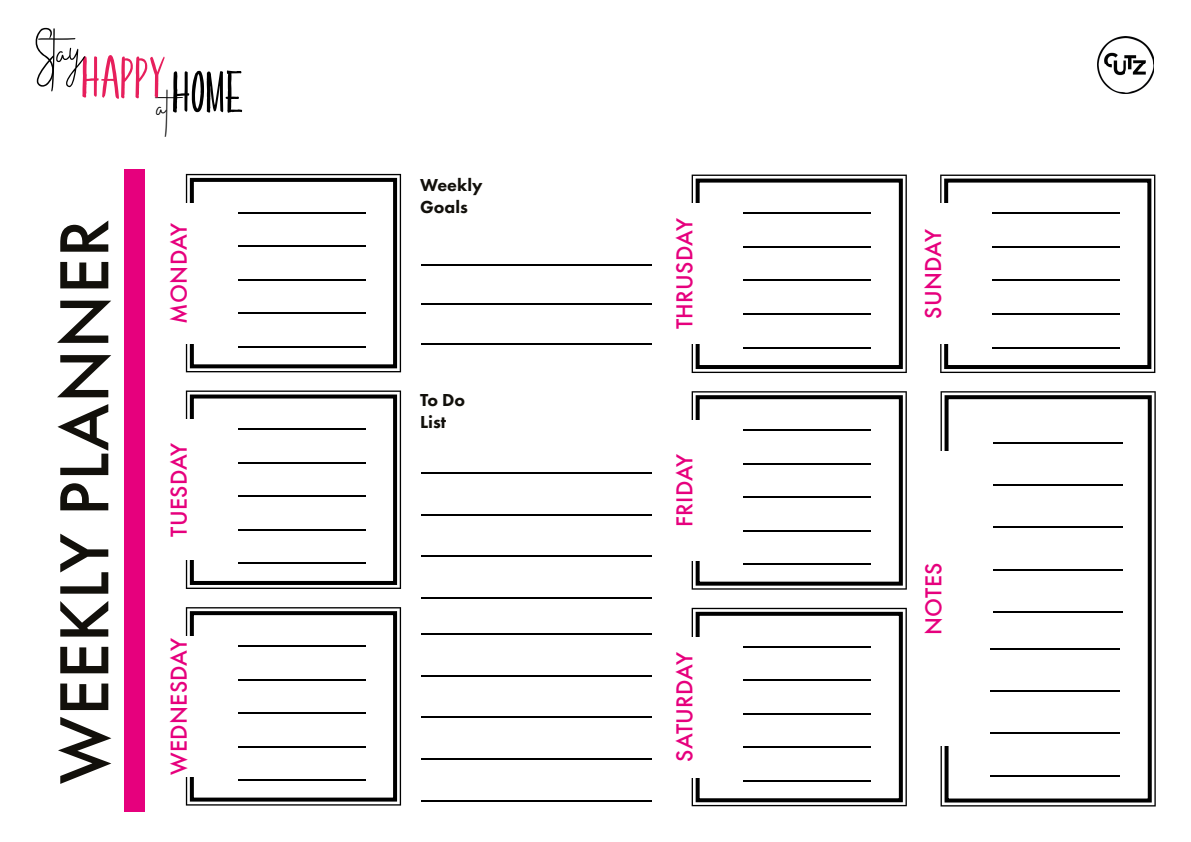
<style>
.page{position:relative;width:1191px;height:842px;background:#fff}
.page>*{position:absolute;margin:0;border:0;box-sizing:border-box;transform-origin:0 0}
.t1{font:81px "Hearth&Home Sans";color:#000}
.t2{font:81px "Hearth&Home Sans";color:#e71f5c}
.t3{font:500 72px "Futura PT";letter-spacing:.01em;color:#12100b}
.t4{font:54px "Hearth&Home Alternate";color:#000}
.t5{font:500 24px "Futura PT";letter-spacing:.01em;color:#e6007d}
.t6{font:800 18px/21.6px "Futura PT";color:#12100b}
.s1{font-family:"Hearth&Home Alternate";font-size:40.5px}
</style>
<div class="page">
<div style="left:125px;top:169px;width:20px;height:643px;background:#e6007d"></div>
<hr style="left:421px;top:303px;width:230px;height:1px;background:#000">
<hr style="left:421px;top:344px;width:230px;height:1px;background:#000">
<hr style="left:421px;top:264px;width:230px;height:1px;background:#000">
<hr style="left:421px;top:555px;width:230px;height:1px;background:#000">
<hr style="left:421px;top:597px;width:230px;height:1px;background:#000">
<hr style="left:421px;top:473px;width:230px;height:1px;background:#000">
<hr style="left:421px;top:515px;width:230px;height:1px;background:#000">
<hr style="left:421px;top:716px;width:230px;height:1px;background:#000">
<hr style="left:421px;top:758px;width:230px;height:1px;background:#000">
<hr style="left:421px;top:634px;width:230px;height:1px;background:#000">
<hr style="left:421px;top:676px;width:230px;height:1px;background:#000">
<hr style="left:421px;top:800px;width:230px;height:1px;background:#000">
<img style="left:1097px;top:36px;width:57px;height:57px">
<svg style="left:691px;top:608px;width:216px;height:198px"></svg>
<div style="left:674px;top:637px;width:60px;height:140px;background:#fff"></div>
<hr style="left:743px;top:646px;width:128px;height:1px;background:#000">
<hr style="left:743px;top:680px;width:128px;height:1px;background:#000">
<hr style="left:743px;top:713px;width:128px;height:1px;background:#000">
<hr style="left:743px;top:747px;width:128px;height:1px;background:#000">
<hr style="left:743px;top:780px;width:128px;height:1px;background:#000">
<svg style="left:940px;top:391px;width:215px;height:415px"></svg>
<div style="left:923px;top:451px;width:60px;height:295px;background:#fff"></div>
<hr style="left:993px;top:442px;width:129px;height:1px;background:#000">
<hr style="left:993px;top:484px;width:129px;height:1px;background:#000">
<hr style="left:993px;top:527px;width:129px;height:1px;background:#000">
<hr style="left:993px;top:569px;width:129px;height:1px;background:#000">
<hr style="left:993px;top:611px;width:129px;height:1px;background:#000">
<hr style="left:990px;top:648px;width:129px;height:1px;background:#000">
<hr style="left:990px;top:691px;width:129px;height:1px;background:#000">
<hr style="left:990px;top:733px;width:129px;height:1px;background:#000">
<hr style="left:990px;top:775px;width:129px;height:1px;background:#000">
<svg style="left:691px;top:391px;width:216px;height:199px"></svg>
<div style="left:674px;top:420px;width:60px;height:141px;background:#fff"></div>
<hr style="left:743px;top:430px;width:128px;height:1px;background:#000">
<hr style="left:743px;top:463px;width:128px;height:1px;background:#000">
<hr style="left:743px;top:497px;width:128px;height:1px;background:#000">
<hr style="left:743px;top:530px;width:128px;height:1px;background:#000">
<hr style="left:743px;top:564px;width:128px;height:1px;background:#000">
<svg style="left:691px;top:175px;width:216px;height:198px"></svg>
<div style="left:674px;top:203px;width:60px;height:141px;background:#fff"></div>
<hr style="left:743px;top:213px;width:128px;height:1px;background:#000">
<hr style="left:743px;top:246px;width:128px;height:1px;background:#000">
<hr style="left:743px;top:280px;width:128px;height:1px;background:#000">
<hr style="left:743px;top:313px;width:128px;height:1px;background:#000">
<hr style="left:743px;top:347px;width:128px;height:1px;background:#000">
<svg style="left:940px;top:175px;width:215px;height:198px"></svg>
<div style="left:923px;top:203px;width:60px;height:141px;background:#fff"></div>
<hr style="left:992px;top:213px;width:127px;height:1px;background:#000">
<hr style="left:992px;top:246px;width:127px;height:1px;background:#000">
<hr style="left:992px;top:280px;width:127px;height:1px;background:#000">
<hr style="left:992px;top:313px;width:127px;height:1px;background:#000">
<hr style="left:992px;top:347px;width:127px;height:1px;background:#000">
<svg style="left:186px;top:607px;width:215px;height:198px"></svg>
<div style="left:168px;top:636px;width:61px;height:141px;background:#fff"></div>
<hr style="left:238px;top:645px;width:127px;height:1px;background:#000">
<hr style="left:238px;top:679px;width:127px;height:1px;background:#000">
<hr style="left:238px;top:712px;width:127px;height:1px;background:#000">
<hr style="left:238px;top:746px;width:127px;height:1px;background:#000">
<hr style="left:238px;top:779px;width:127px;height:1px;background:#000">
<svg style="left:186px;top:390px;width:215px;height:199px"></svg>
<div style="left:168px;top:419px;width:61px;height:141px;background:#fff"></div>
<hr style="left:238px;top:429px;width:127px;height:1px;background:#000">
<hr style="left:238px;top:462px;width:127px;height:1px;background:#000">
<hr style="left:238px;top:496px;width:127px;height:1px;background:#000">
<hr style="left:238px;top:529px;width:127px;height:1px;background:#000">
<hr style="left:238px;top:563px;width:127px;height:1px;background:#000">
<svg style="left:186px;top:174px;width:215px;height:198px"></svg>
<div style="left:168px;top:203px;width:61px;height:140px;background:#fff"></div>
<hr style="left:238px;top:212px;width:127px;height:1px;background:#000">
<hr style="left:238px;top:246px;width:127px;height:1px;background:#000">
<hr style="left:238px;top:279px;width:127px;height:1px;background:#000">
<hr style="left:238px;top:313px;width:127px;height:1px;background:#000">
<hr style="left:238px;top:346px;width:127px;height:1px;background:#000">
<h3 class="t4" style="left:36px;top:9px;width:56px">Stay</h3>
<h1 class="t2" style="left:82px;top:39px;width:85px">HAPPY</h1>
<h1 class="t1" style="left:157px;top:54px;width:90px"><span class="s1">at</span>Home</h1>
<h2 class="t3" style="left:41px;top:784px;width:567px;rotate:-90deg">WEEKLY PLANNER</h2>
<p class="t5" style="left:164px;top:323px;width:102px;rotate:-90deg">MONDAY</p>
<p class="t5" style="left:164px;top:537px;width:96px;rotate:-90deg">TUESDAY</p>
<p class="t5" style="left:164px;top:775px;width:138px;rotate:-90deg">WEDNESDAY</p>
<p class="t6" style="left:420px;top:174px;width:64px">Weekly<br>Goals</p>
<p class="t6" style="left:420px;top:389px;width:47px">To Do<br>List</p>
<p class="t5" style="left:670px;top:329px;width:112px;rotate:-90deg">THRUSDAY</p>
<p class="t5" style="left:918px;top:318px;width:91px;rotate:-90deg">SUNDAY</p>
<p class="t5" style="left:670px;top:527px;width:75px;rotate:-90deg">FRIDAY</p>
<p class="t5" style="left:670px;top:762px;width:111px;rotate:-90deg">SATURDAY</p>
<p class="t5" style="left:919px;top:635px;width:74px;rotate:-90deg">NOTES</p>
</div>
